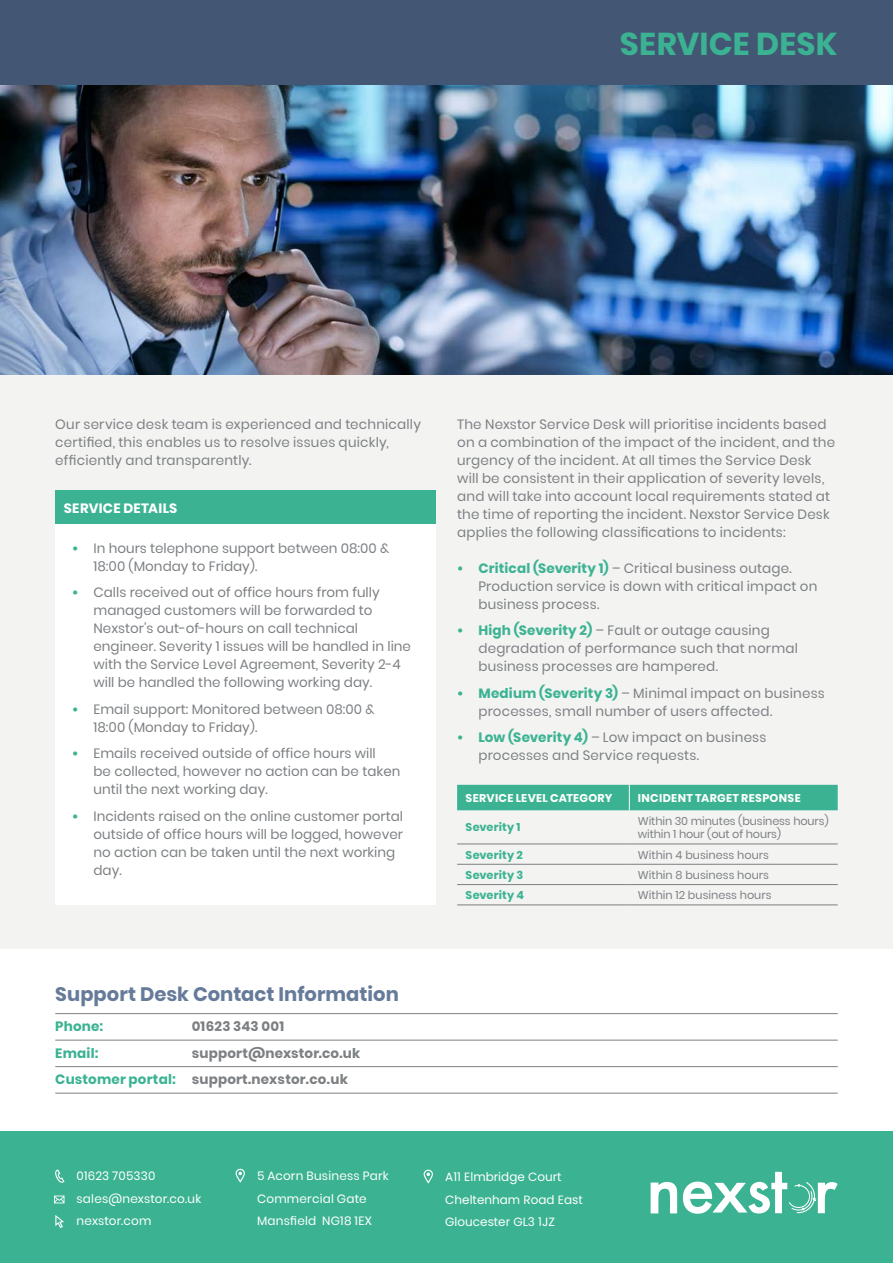
<style>
.page{position:relative;width:893px;height:1263px;background:#fff}
.page>*{position:absolute;margin:0;border:0;box-sizing:border-box;transform-origin:0 0}
.t1{font:700 31.5px "Poppins";letter-spacing:.01em;color:#3bb392}
.t2{font:700 19.5px "Poppins";color:#667b99}
.t3{font:13.5px/18px "Poppins";letter-spacing:.005em;color:#7d8083}
.t4{font:700 13.5px/26.5px "Poppins";letter-spacing:.015em;color:#7d8083}
.t5{font:700 13.5px "Poppins";letter-spacing:.02em;color:#fff}
.t6{font:700 13.5px "Poppins";letter-spacing:.015em;color:#3bb392}
.t7{font:12px/22.5px "Poppins";letter-spacing:.02em;color:#fff}
.t8{font:12px/22.5px "Poppins";color:#fff}
.t9{font:11.25px/13.5px "Poppins";color:#7d8083}
.t10{font:700 11.25px "Poppins";letter-spacing:.03em;color:#fff}
.t11{font:700 11.25px "Poppins";letter-spacing:.015em;color:#3bb392}
.s1{font-weight:700;color:#3bb392}
.s2{color:#3bb392}
</style>
<div class="page">
<div style="left:0;top:85px;width:893px;height:863px;background:#f3f3f2"></div>
<div style="left:0;top:1131px;width:893px;height:132px;background:#3bb392"></div>
<div style="left:0;top:0;width:893px;height:85px;background:#435774"></div>
<svg style="left:651px;top:1182px;width:26px;height:31px"></svg>
<svg style="left:683px;top:1172px;width:155px;height:42px"></svg>
<svg style="left:54px;top:1195px;width:10px;height:8px"></svg>
<svg style="left:55px;top:1169px;width:9px;height:14px"></svg>
<svg style="left:55px;top:1215px;width:9px;height:13px"></svg>
<svg style="left:236px;top:1169px;width:9px;height:14px"></svg>
<img style="left:0;top:85px;width:893px;height:289px">
<div style="left:55px;top:523px;width:381px;height:382px;background:#fff"></div>
<hr style="left:55px;top:1013px;width:783px;height:1px;background:#7d8083">
<hr style="left:55px;top:1040px;width:783px;height:1px;background:#7d8083">
<hr style="left:55px;top:1066px;width:783px;height:1px;background:#7d8083">
<hr style="left:55px;top:1093px;width:783px;height:1px;background:#7d8083">
<hr style="left:457px;top:844px;width:172px;height:1px;background:#7d8083">
<hr style="left:629px;top:844px;width:209px;height:1px;background:#7d8083">
<hr style="left:457px;top:864px;width:172px;height:1px;background:#7d8083">
<hr style="left:629px;top:864px;width:209px;height:1px;background:#7d8083">
<hr style="left:457px;top:884px;width:172px;height:1px;background:#7d8083">
<hr style="left:629px;top:884px;width:209px;height:1px;background:#7d8083">
<hr style="left:457px;top:905px;width:172px;height:1px;background:#7d8083">
<hr style="left:629px;top:905px;width:209px;height:1px;background:#7d8083">
<div style="left:457px;top:785px;width:381px;height:25px;background:#3bb392"></div>
<div style="left:55px;top:490px;width:381px;height:33px;background:#3bb392"></div>
<svg style="left:424px;top:1169px;width:9px;height:15px"></svg>
<h1 class="t1" style="left:620px;top:26px;width:219px">SERVICE DESK</h1>
<p class="t3" style="left:55px;top:415px;width:367px">Our service desk team is experienced and technically certified, this enables us to resolve issues quickly, efficiently and transparently.</p>
<p class="t5" style="left:64px;top:500px;width:115px">SERVICE DETAILS</p>
<p class="t3" style="left:94px;top:539px;width:297px;text-indent:-21px"><span class="s1">•</span> In hours telephone support between 08:00 &amp;<br>18:00 (Monday to Friday).</p>
<p class="t3" style="left:94px;top:583px;width:319px;text-indent:-21px"><span class="s1">•</span> Calls received out of office hours from fully managed customers will be forwarded to Nexstor’s out-of-hours on call technical engineer. Severity 1 issues will be handled in line with the Service Level Agreement, Severity 2-4 will be handled the following working day.</p>
<p class="t3" style="left:94px;top:700px;width:283px;text-indent:-21px"><span class="s1">•</span> Email support: Monitored between 08:00 &amp;<br>18:00 (Monday to Friday).</p>
<p class="t3" style="left:94px;top:744px;width:308px;text-indent:-21px"><span class="s1">•</span> Emails received outside of office hours will<br>be collected, however no action can be taken until the next working day.</p>
<p class="t3" style="left:94px;top:807px;width:311px;text-indent:-21px"><span class="s1">•</span> Incidents raised on the online customer portal outside of office hours will be logged, however no action can be taken until the next working day.</p>
<h2 class="t2" style="left:55px;top:982px;width:345px">Support Desk Contact Information</h2>
<p class="t6" style="left:55px;top:1019px;width:50px">Phone:</p>
<p class="t4" style="left:192px;top:1013px;width:94px">01623 343 001</p>
<p class="t6" style="left:55px;top:1045px;width:45px">Email:</p>
<p class="t4" style="left:55px;top:1040px;width:307px;text-indent:136px">support@nexstor.co.uk<br><span class="s2">Customer portal:</span> support.nexstor.co.uk</p>
<p class="t3" style="left:457px;top:415px;width:380px">The Nexstor Service Desk will prioritise incidents based on a combination of the impact of the incident, and the urgency of the incident. At all times the Service Desk will be consistent in their application of severity levels, and will take into account local requirements stated at the time of reporting the incident. Nexstor Service Desk applies the following classifications to incidents:</p>
<p class="t3" style="left:478px;top:559px;width:341px;text-indent:-21px"><span class="s1">• Critical (Severity 1)</span> – Critical business outage.<br>Production service is down with critical impact on business process.</p>
<p class="t3" style="left:478px;top:621px;width:321px;text-indent:-21px"><span class="s1">• High (Severity 2)</span> – Fault or outage causing degradation of performance such that normal business processes are hampered.</p>
<p class="t3" style="left:478px;top:684px;width:348px;text-indent:-21px"><span class="s1">• Medium (Severity 3)</span> – Minimal impact on business processes, small number of users affected.</p>
<p class="t3" style="left:478px;top:728px;width:290px;text-indent:-21px"><span class="s1">• Low (Severity 4)</span> – Low impact on business processes and Service requests.</p>
<p class="t10" style="left:466px;top:791px;width:148px">SERVICE LEVEL CATEGORY</p>
<p class="t10" style="left:638px;top:791px;width:164px">INCIDENT TARGET RESPONSE</p>
<p class="t11" style="left:466px;top:821px;width:57px">Severity 1</p>
<p class="t9" style="left:638px;top:814px;width:192px">Within 30 minutes (business hours) within 1 hour (out of hours)</p>
<p class="t11" style="left:466px;top:848px;width:59px">Severity 2</p>
<p class="t9" style="left:638px;top:848px;width:133px">Within 4 business hours</p>
<p class="t11" style="left:466px;top:868px;width:59px">Severity 3</p>
<p class="t9" style="left:638px;top:868px;width:133px">Within 8 business hours</p>
<p class="t11" style="left:466px;top:889px;width:60px">Severity 4</p>
<p class="t9" style="left:638px;top:888px;width:135px">Within 12 business hours</p>
<p class="t7" style="left:77px;top:1165px;width:126px">01623 705330 sales@nexstor.co.uk nexstor.com</p>
<p class="t7" style="left:257px;top:1165px;width:133px">5 Acorn Business Park<br>Commercial Gate<br>Mansfield NG18 1EX</p>
<p class="t8" style="left:445px;top:1165px;width:139px">A11 Elmbridge Court<br>Cheltenham Road East<br>Gloucester GL3 1JZ</p>
</div>
